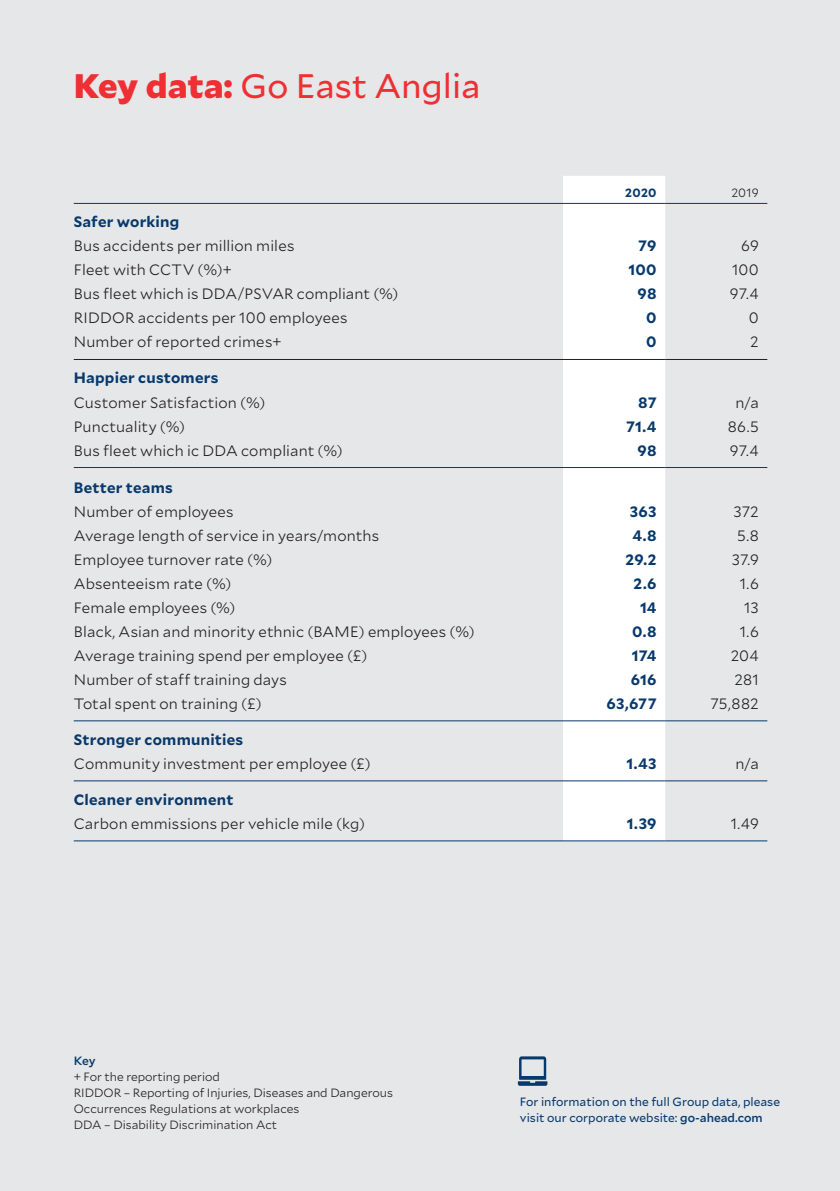
<style>
.page{position:relative;width:840px;height:1191px;background:#fff}
.page>*{position:absolute;margin:0;border:0;box-sizing:border-box;transform-origin:0 0}
.Page_heading{font:34px "Mallory";color:#ee3034}
.Figs_LFT{font:300 15px "Mallory";letter-spacing:.01em;color:#231f20}
.Figs_LFT-2{font:700 15px "Mallory";letter-spacing:.02em;color:#08396b}
.Figs_RT{font:300 15px "Mallory";letter-spacing:.01em;color:#231f20}
.Figs_RT-2{font:700 15px "Mallory";letter-spacing:.01em;color:#08396b}
.Page_heading-2{font:300 12px/16px "Mallory";color:#231f20}
.Body_Text{font:12px/16px "Mallory";color:#08396b}
.Figshd_RT{font:700 12px "Mallory";color:#08396b}
.Figshd_RT-2{font:300 12px "Mallory";color:#231f20}
.Page_heading-3{font:500 12px "Mallory";color:#08396b}
.s1{font-weight:900}
.s2{font-weight:500}
</style>
<div class="page">
<div style="left:0;top:0;width:839px;height:1191px;background:#e6e7e9"></div>
<svg style="left:517px;top:1056px;width:30px;height:29px"></svg>
<div style="left:562px;top:176px;width:102px;height:664px;background:#fff"></div>
<hr style="left:74px;top:840px;width:488px;height:1px;background:#08396b">
<hr style="left:562px;top:840px;width:102px;height:1px;background:#08396b">
<hr style="left:664px;top:840px;width:102px;height:1px;background:#08396b">
<hr style="left:74px;top:203px;width:488px;height:1px;background:#08396b">
<hr style="left:562px;top:203px;width:102px;height:1px;background:#08396b">
<hr style="left:664px;top:203px;width:102px;height:1px;background:#08396b">
<hr style="left:74px;top:359px;width:488px;height:1px;background:#231f20">
<hr style="left:562px;top:359px;width:102px;height:1px;background:#231f20">
<hr style="left:664px;top:359px;width:102px;height:1px;background:#231f20">
<hr style="left:74px;top:780px;width:488px;height:1px;background:#08396b">
<hr style="left:562px;top:780px;width:102px;height:1px;background:#08396b">
<hr style="left:664px;top:780px;width:102px;height:1px;background:#08396b">
<hr style="left:74px;top:720px;width:488px;height:1px;background:#08396b">
<hr style="left:562px;top:720px;width:102px;height:1px;background:#08396b">
<hr style="left:664px;top:720px;width:102px;height:1px;background:#08396b">
<hr style="left:74px;top:467px;width:488px;height:1px;background:#08396b">
<hr style="left:562px;top:467px;width:102px;height:1px;background:#08396b">
<hr style="left:664px;top:467px;width:102px;height:1px;background:#08396b">
<p class="Page_heading" style="left:74px;top:61px;width:408px"><span class="s1">Key data:</span> Go East Anglia</p>
<p class="Figshd_RT" style="left:624px;top:184px;width:33px">2020</p>
<p class="Figshd_RT-2" style="left:731px;top:184px;width:29px">2019</p>
<p class="Figs_LFT-2" style="left:74px;top:211px;width:107px">Safer working</p>
<p class="Figs_LFT" style="left:74px;top:235px;width:222px">Bus accidents per million miles</p>
<p class="Figs_RT-2" style="left:638px;top:235px;width:20px">79</p>
<p class="Figs_RT" style="left:740px;top:235px;width:19px">69</p>
<p class="Figs_LFT" style="left:74px;top:259px;width:159px">Fleet with CCTV (%)+</p>
<p class="Figs_RT-2" style="left:628px;top:259px;width:30px">100</p>
<p class="Figs_RT" style="left:731px;top:259px;width:28px">100</p>
<p class="Figs_LFT" style="left:74px;top:283px;width:326px">Bus fleet which is DDA/PSVAR compliant (%)</p>
<p class="Figs_RT-2" style="left:637px;top:283px;width:21px">98</p>
<p class="Figs_RT" style="left:729px;top:283px;width:30px">97.4</p>
<p class="Figs_LFT" style="left:74px;top:307px;width:275px">RIDDOR accidents per 100 employees</p>
<p class="Figs_RT-2" style="left:646px;top:307px;width:12px">0</p>
<p class="Figs_RT" style="left:748px;top:307px;width:11px">0</p>
<p class="Figs_LFT" style="left:74px;top:331px;width:209px">Number of reported crimes+</p>
<p class="Figs_RT-2" style="left:646px;top:331px;width:12px">0</p>
<p class="Figs_RT" style="left:749px;top:331px;width:10px">2</p>
<p class="Figs_LFT-2" style="left:74px;top:367px;width:146px">Happier customers</p>
<p class="Figs_LFT" style="left:74px;top:391px;width:193px">Customer Satisfaction (%)</p>
<p class="Figs_RT-2" style="left:637px;top:391px;width:20px">87</p>
<p class="Figs_RT" style="left:735px;top:391px;width:25px">n/a</p>
<p class="Figs_LFT" style="left:74px;top:415px;width:113px">Punctuality (%)</p>
<p class="Figs_RT-2" style="left:626px;top:415px;width:32px">71.4</p>
<p class="Figs_RT" style="left:727px;top:415px;width:32px">86.5</p>
<p class="Figs_LFT" style="left:74px;top:439px;width:270px">Bus fleet which ic DDA compliant (%)</p>
<p class="Figs_RT-2" style="left:637px;top:439px;width:21px">98</p>
<p class="Figs_RT" style="left:729px;top:439px;width:30px">97.4</p>
<p class="Figs_LFT-2" style="left:74px;top:476px;width:101px">Better teams</p>
<p class="Figs_LFT" style="left:74px;top:501px;width:161px">Number of employees</p>
<p class="Figs_RT-2" style="left:629px;top:500px;width:28px">363</p>
<p class="Figs_RT" style="left:733px;top:501px;width:27px">372</p>
<p class="Figs_LFT" style="left:74px;top:525px;width:307px">Average length of service in years/months</p>
<p class="Figs_RT-2" style="left:632px;top:524px;width:26px">4.8</p>
<p class="Figs_RT" style="left:736px;top:525px;width:23px">5.8</p>
<p class="Figs_LFT" style="left:74px;top:549px;width:200px">Employee turnover rate (%)</p>
<p class="Figs_RT-2" style="left:625px;top:548px;width:33px">29.2</p>
<p class="Figs_RT" style="left:731px;top:549px;width:29px">37.9</p>
<p class="Figs_LFT" style="left:74px;top:573px;width:159px">Absenteeism rate (%)</p>
<p class="Figs_RT-2" style="left:633px;top:572px;width:25px">2.6</p>
<p class="Figs_RT" style="left:739px;top:573px;width:20px">1.6</p>
<p class="Figs_LFT" style="left:74px;top:597px;width:163px">Female employees (%)</p>
<p class="Figs_RT-2" style="left:639px;top:596px;width:18px">14</p>
<p class="Figs_RT" style="left:743px;top:597px;width:16px">13</p>
<p class="Figs_LFT" style="left:74px;top:621px;width:402px">Black, Asian and minority ethnic (BAME) employees (%)</p>
<p class="Figs_RT-2" style="left:631px;top:620px;width:26px">0.8</p>
<p class="Figs_RT" style="left:739px;top:621px;width:20px">1.6</p>
<p class="Figs_LFT" style="left:74px;top:645px;width:295px">Average training spend per employee (£)</p>
<p class="Figs_RT-2" style="left:631px;top:644px;width:26px">174</p>
<p class="Figs_RT" style="left:730px;top:645px;width:30px">204</p>
<p class="Figs_LFT" style="left:74px;top:669px;width:214px">Number of staff training days</p>
<p class="Figs_RT-2" style="left:630px;top:668px;width:27px">616</p>
<p class="Figs_RT" style="left:734px;top:669px;width:26px">281</p>
<p class="Figs_LFT" style="left:74px;top:693px;width:189px">Total spent on training (£)</p>
<p class="Figs_RT-2" style="left:606px;top:692px;width:52px">63,677</p>
<p class="Figs_RT" style="left:710px;top:693px;width:50px">75,882</p>
<p class="Figs_LFT-2" style="left:74px;top:728px;width:171px">Stronger communities</p>
<p class="Figs_LFT" style="left:74px;top:753px;width:298px">Community investment per employee (£)</p>
<p class="Figs_RT-2" style="left:626px;top:752px;width:32px">1.43</p>
<p class="Figs_RT" style="left:735px;top:753px;width:25px">n/a</p>
<p class="Figs_LFT-2" style="left:74px;top:788px;width:161px">Cleaner environment</p>
<p class="Figs_LFT" style="left:74px;top:813px;width:293px">Carbon emmissions per vehicle mile (kg)</p>
<p class="Figs_RT-2" style="left:626px;top:812px;width:31px">1.39</p>
<p class="Figs_RT" style="left:730px;top:813px;width:30px">1.49</p>
<p class="Page_heading-3" style="left:74px;top:1051px;width:23px">Key</p>
<p class="Page_heading-2" style="left:74px;top:1068px;width:147px">+ For the reporting period</p>
<p class="Page_heading-2" style="left:74px;top:1084px;width:320px">RIDDOR – Reporting of Injuries, Diseases and Dangerous<br>Occurrences Regulations at workplaces</p>
<p class="Page_heading-2" style="left:74px;top:1116px;width:205px">DDA – Disability Discrimination Act</p>
<p class="Body_Text" style="left:519px;top:1093px;width:261px">For information on the full Group data, please visit our corporate website: <span class="s2">go-ahead.com</span></p>
</div>
